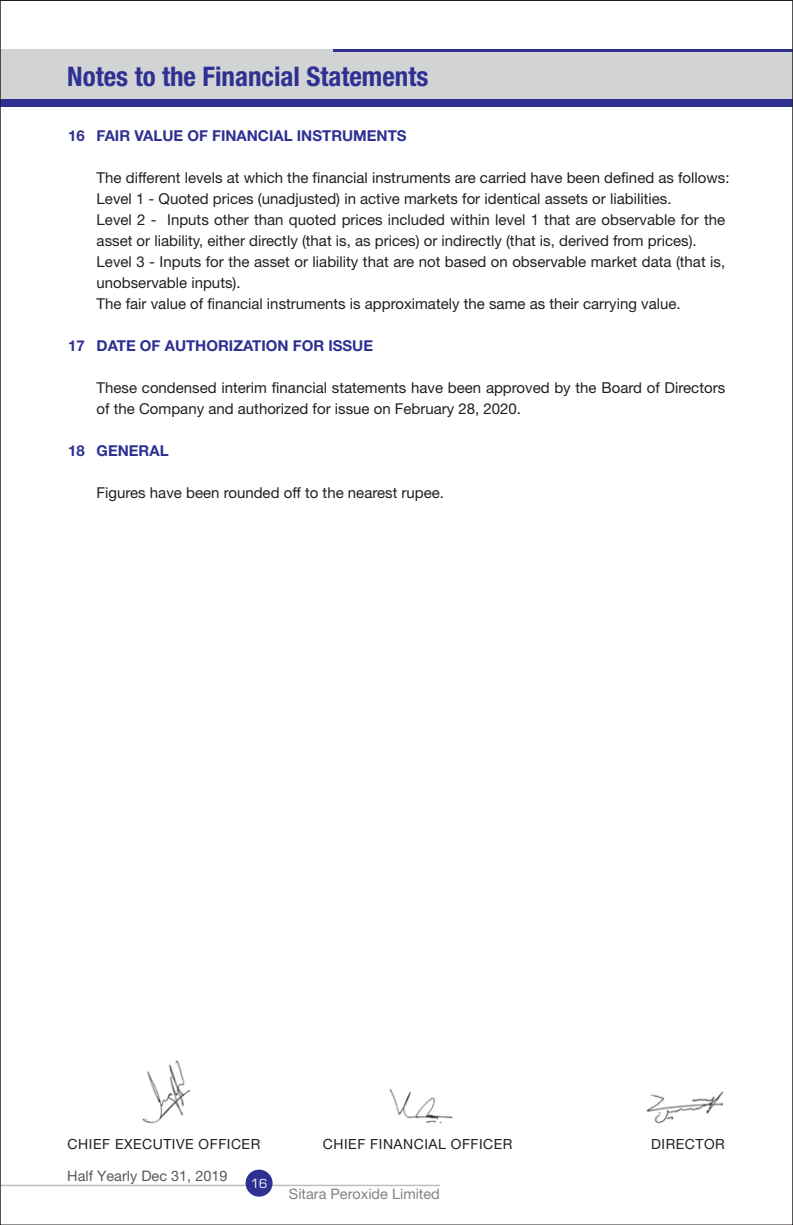
<style>
.page{position:relative;width:793px;height:1225px;background:#fff}
.page>*{position:absolute;margin:0;border:0;box-sizing:border-box;transform-origin:0 0}
.t1{font:700 condensed 27px "Helvetica Neue";color:#2e3092}
.t2{font:15px/21px "Helvetica Neue";color:#231f20}
.t3{font:700 15px "Helvetica Neue";color:#2e3092}
.t4{font:14.4px "Helvetica Neue";color:#808285}
.t5{font:14.4px "Helvetica Neue";color:#58595b}
.t6{font:14px "Helvetica Neue";letter-spacing:.035em;color:#231f20}
.t7{font:13.6px "Eurostile";color:#fff}
</style>
<div class="page">
<div style="left:0;top:49px;width:792px;height:58px;background:#d1d3d4"></div>
<hr style="left:333px;top:49px;width:459px;height:3px;background:#2e3092">
<div style="left:0;top:99px;width:792px;height:8px;background:#2e3092"></div>
<hr style="left:0;top:1184px;width:440px;height:2px;background:#bcbec0">
<div style="left:245px;top:1169px;width:27px;height:27px;background:#2e3092;border-radius:50%"></div>
<img style="left:646px;top:1091px;width:78px;height:33px">
<img style="left:142px;top:1060px;width:48px;height:64px">
<img style="left:389px;top:1089px;width:64px;height:35px">
<h1 class="t1" style="left:67px;top:60px;width:362px">Notes to the Financial Statements</h1>
<p class="t3" style="left:68px;top:127px;width:340px">16 FAIR VALUE OF FINANCIAL INSTRUMENTS</p>
<p class="t2" style="left:97px;top:167px;width:634px">The different levels at which the financial instruments are carried have been defined as follows:<br>Level 1 - Quoted prices (unadjusted) in active markets for identical assets or liabilities.<br>Level 2 - Inputs other than quoted prices included within level 1 that are observable for the asset or liability, either directly (that is, as prices) or indirectly (that is, derived from prices).<br>Level 3 - Inputs for the asset or liability that are not based on observable market data (that is, unobservable inputs).<br>The fair value of financial instruments is approximately the same as their carrying value.</p>
<p class="t3" style="left:68px;top:337px;width:306px">17 DATE OF AUTHORIZATION FOR ISSUE</p>
<p class="t2" style="left:97px;top:377px;width:630px">These condensed interim financial statements have been approved by the Board of Directors of the Company and authorized for issue on February 28, 2020.</p>
<p class="t3" style="left:68px;top:442px;width:102px">18 GENERAL</p>
<p class="t2" style="left:97px;top:482px;width:349px">Figures have been rounded off to the nearest rupee.</p>
<p class="t6" style="left:68px;top:1135px;width:194px">CHIEF EXECUTIVE OFFICER</p>
<p class="t6" style="left:323px;top:1135px;width:191px">CHIEF FINANCIAL OFFICER</p>
<p class="t6" style="left:651px;top:1135px;width:75px">DIRECTOR</p>
<p class="t5" style="left:67px;top:1167px;width:162px">Half Yearly Dec 31, 2019</p>
<p class="t7" style="left:251px;top:1176px;width:18px">16</p>
<p class="t4" style="left:289px;top:1185px;width:152px">Sitara Peroxide Limited</p>
</div>
